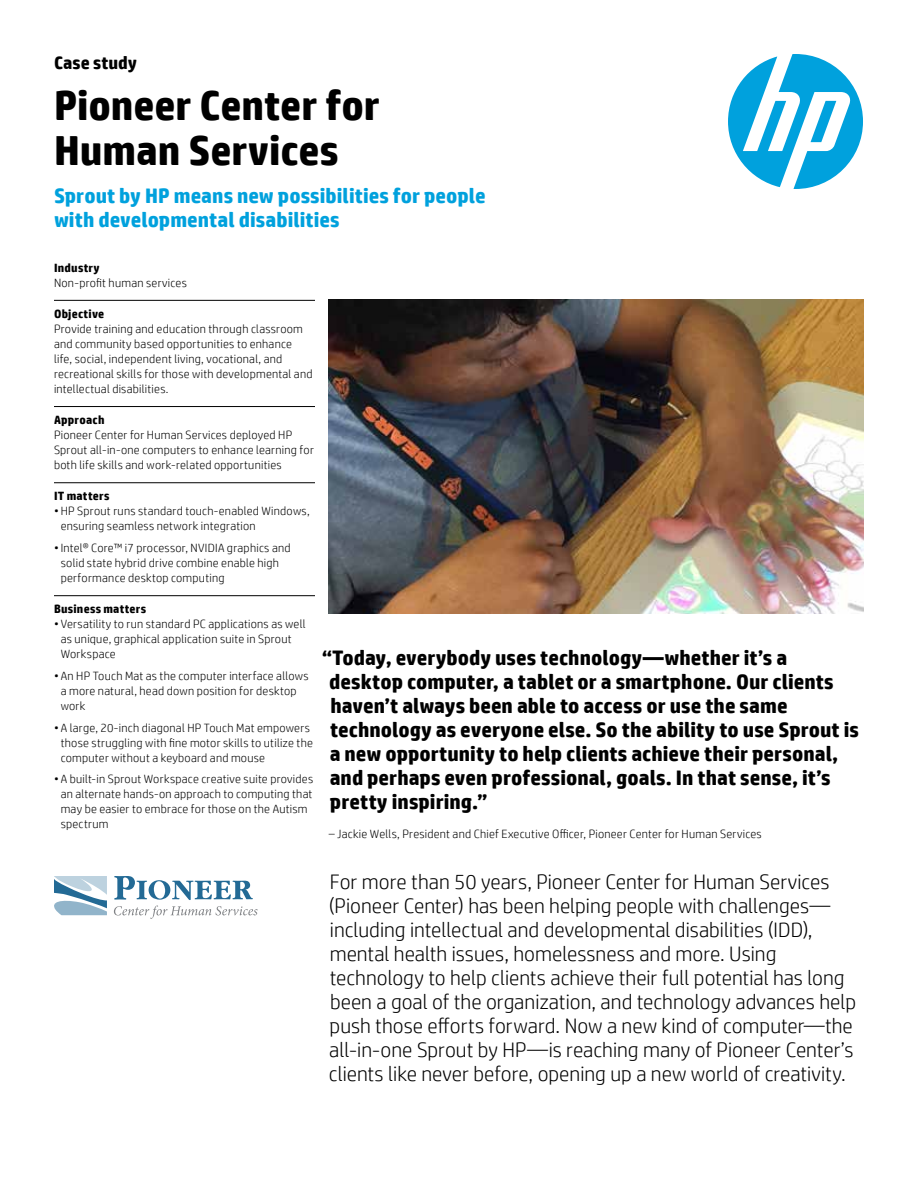
<style>
.page{position:relative;width:918px;height:1188px;background:#fff}
.page>*{position:absolute;margin:0;border:0;box-sizing:border-box;transform-origin:0 0}
.Headline_28_30{font:700 42px/45px "HP Simplified";color:#000}
.Subhead_14_16_bold_b{font:300 21px/24px "HP Simplified";color:#000}
.Cover_quote_14_16{font:700 21px/24px "HP Simplified";color:#000}
.Subhead_14_16_bold_b-2{font:700 21px/24px "HP Simplified";color:#00a1dd}
.Docment_type_12_14{font:700 18px "HP Simplified";letter-spacing:.005em;color:#000}
.Sidebar_body_w__rule{font:300 12px/15px "HP Simplified";letter-spacing:.02em;color:#000}
.Cover_quote_attribut{font:300 12px "HP Simplified";letter-spacing:.02em;color:#000}
.Sidebar_header{font:700 12px "HP Simplified";letter-spacing:.02em;color:#000}
</style>
<div class="page">
<hr style="left:54px;top:300px;width:261px;height:1px;background:#000">
<hr style="left:54px;top:406px;width:261px;height:1px;background:#000">
<hr style="left:54px;top:482px;width:261px;height:1px;background:#000">
<hr style="left:54px;top:595px;width:261px;height:1px;background:#000">
<svg style="left:728px;top:54px;width:135px;height:135px"></svg>
<img style="left:329px;top:300px;width:535px;height:313px">
<svg style="left:114px;top:876px;width:144px;height:43px"></svg>
<svg style="left:54px;top:876px;width:53px;height:39px"></svg>
<p class="Docment_type_12_14" style="left:54px;top:52px;width:85px">Case study</p>
<p class="Headline_28_30" style="left:54px;top:83px;width:327px">Pioneer Center for<br>Human Services</p>
<p class="Subhead_14_16_bold_b-2" style="left:54px;top:183px;width:433px">Sprout by HP means new possibilities for people with developmental disabilities</p>
<p class="Sidebar_header" style="left:54px;top:260px;width:47px">Industry</p>
<p class="Sidebar_body_w__rule" style="left:54px;top:275px;width:134px">Non-profit human services</p>
<p class="Sidebar_header" style="left:54px;top:307px;width:52px">Objective</p>
<p class="Sidebar_body_w__rule" style="left:54px;top:321px;width:260px">Provide training and education through classroom and community based opportunities to enhance life, social, independent living, vocational, and recreational skills for those with developmental and intellectual disabilities.</p>
<p class="Sidebar_header" style="left:54px;top:413px;width:52px">Approach</p>
<p class="Sidebar_body_w__rule" style="left:54px;top:427px;width:262px">Pioneer Center for Human Services deployed HP<br>Sprout all-in-one computers to enhance learning for both life skills and work-related opportunities</p>
<p class="Sidebar_header" style="left:54px;top:489px;width:57px">IT matters</p>
<p class="Sidebar_body_w__rule" style="left:61px;top:503px;width:251px;text-indent:-7px">• HP Sprout runs standard touch-enabled Windows, ensuring seamless network integration</p>
<p class="Sidebar_body_w__rule" style="left:61px;top:540px;width:231px;text-indent:-7px">•Intel® Core™ i7 processor, NVIDIA graphics and solid state hybrid drive combine enable high performance desktop computing</p>
<p class="Sidebar_header" style="left:54px;top:602px;width:94px">Business matters</p>
<p class="Sidebar_body_w__rule" style="left:61px;top:616px;width:246px;text-indent:-7px">• Versatility to run standard PC applications as well as unique, graphical application suite in Sprout<br>Workspace</p>
<p class="Sidebar_body_w__rule" style="left:61px;top:668px;width:249px;text-indent:-7px">• An HP Touch Mat as the computer interface allows a more natural, head down position for desktop work</p>
<p class="Sidebar_body_w__rule" style="left:61px;top:720px;width:254px;text-indent:-7px">• A large, 20-inch diagonal HP Touch Mat empowers those struggling with fine motor skills to utilize the computer without a keyboard and mouse</p>
<p class="Sidebar_body_w__rule" style="left:61px;top:772px;width:254px;text-indent:-7px">• A built-in Sprout Workspace creative suite provides an alternate hands-on approach to computing that may be easier to embrace for those on the Autism spectrum</p>
<p class="Cover_quote_14_16" style="left:329px;top:646px;width:531px;text-indent:-7px">“Today, everybody uses technology—whether it’s a desktop computer, a tablet or a smartphone. Our clients haven’t always been able to access or use the same technology as everyone else. So the ability to use Sprout is a new opportunity to help clients achieve their personal, and perhaps even professional, goals. In that sense, it’s pretty inspiring.”</p>
<p class="Cover_quote_attribut" style="left:329px;top:827px;width:435px">– Jackie Wells, President and Chief Executive Officer, Pioneer Center for Human Services</p>
<p class="Subhead_14_16_bold_b" style="left:329px;top:869px;width:529px">For more than 50 years, Pioneer Center for Human Services (Pioneer Center) has been helping people with challenges— including intellectual and developmental disabilities (IDD), mental health issues, homelessness and more. Using technology to help clients achieve their full potential has long been a goal of the organization, and technology advances help push those efforts forward. Now a new kind of computer—the all-in-one Sprout by HP—is reaching many of Pioneer Center’s clients like never before, opening up a new world of creativity.</p>
</div>
